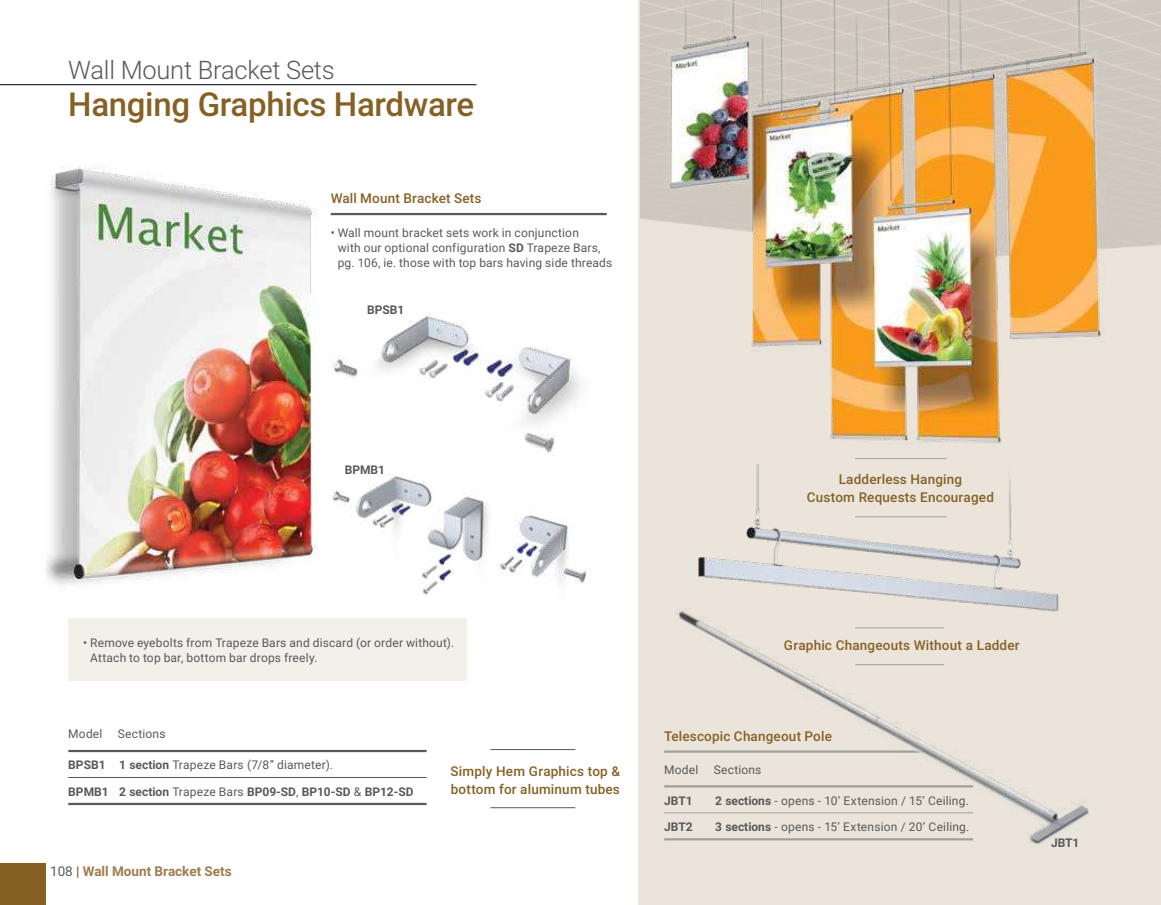
<style>
.page{position:relative;width:1161px;height:905px;background:#fff}
.page>*{position:absolute;margin:0;border:0;box-sizing:border-box;transform-origin:0 0}
.t1{font:500 33px "Roboto";letter-spacing:-.01em;color:#866126}
.t2{font:300 25.5px "Roboto";letter-spacing:-.01em;color:#58595b}
.t3{font:500 13.5px/18px "Roboto";letter-spacing:.015em;color:#866126;text-align:center}
.t4{font:700 13.5px "Roboto";color:#9e7d4d}
.t5{font:12px/15px "Roboto";letter-spacing:.015em;color:#58595b}
.t6{font:700 12px "Roboto";color:#58595b}
.s1{font-weight:700}
.s2{font-weight:400}
.s3{font-weight:400;color:#58595b}
.s4{color:#866126}
</style>
<div class="page">
<div style="left:639px;top:0;width:522px;height:904px;background:#ebe4da"></div>
<img style="left:332px;top:314px;width:250px;height:139px">
<hr style="left:0;top:84px;width:477px;height:1px;background:#000">
<div style="left:0;top:863px;width:46px;height:41px;background:#866126"></div>
<img style="left:46px;top:165px;width:271px;height:420px">
<img style="left:332px;top:474px;width:258px;height:121px">
<hr style="left:68px;top:749px;width:359px;height:3px;background:#58595b">
<hr style="left:68px;top:777px;width:359px;height:1px;background:#58595b">
<hr style="left:68px;top:802px;width:359px;height:3px;background:#58595b">
<hr style="left:331px;top:213px;width:276px;height:2px;background:#58595b">
<hr style="left:855px;top:458px;width:92px;height:1px;background:#58595b">
<hr style="left:490px;top:749px;width:85px;height:1px;background:#58595b">
<hr style="left:490px;top:807px;width:85px;height:1px;background:#58595b">
<img style="left:640px;top:0;width:521px;height:443px">
<hr style="left:664px;top:750px;width:264px;height:2px;background:#58595b">
<hr style="left:664px;top:785px;width:309px;height:2px;background:#58595b">
<hr style="left:664px;top:812px;width:309px;height:1px;background:#58595b">
<hr style="left:664px;top:838px;width:309px;height:2px;background:#58595b">
<img style="left:675px;top:619px;width:414px;height:226px">
<div style="left:68px;top:618px;width:399px;height:63px;background:#f3efe9"></div>
<img style="left:676px;top:464px;width:383px;height:155px">
<h2 class="t2" style="left:68px;top:55px;width:268px">Wall Mount Bracket Sets</h2>
<h1 class="t1" style="left:68px;top:91px;width:407px">Hanging Graphics Hardware</h1>
<p class="t3" style="left:331px;top:190px;width:152px">Wall Mount Bracket Sets</p>
<p class="t5" style="left:338px;top:226px;width:276px;text-indent:-7px">• Wall mount bracket sets work in conjunction<br>with our optional configuration <span class="s1">SD</span> Trapeze Bars, pg. 106, ie. those with top bars having side threads</p>
<p class="t6" style="left:367px;top:304px;width:39px">BPSB1</p>
<p class="t6" style="left:345px;top:465px;width:42px">BPMB1</p>
<p class="t3" style="left:807px;top:471px;width:189px">Ladderless Hanging<br>Custom Requests Encouraged</p>
<p class="t5" style="left:90px;top:635px;width:366px;text-indent:-7px">• Remove eyebolts from Trapeze Bars and discard (or order without).<br>Attach to top bar, bottom bar drops freely.</p>
<p class="t5" style="left:68px;top:727px;width:36px">Model</p>
<p class="t5" style="left:118px;top:727px;width:49px">Sections</p>
<p class="t5" style="left:68px;top:758px;width:266px"><span class="s1">BPSB1 1 section</span> Trapeze Bars (7/8” diameter).</p>
<p class="t6" style="left:68px;top:786px;width:347px">BPMB1 2 section <span class="s2">Trapeze Bars</span> BP09-SD<span class="s2">,</span> BP10-SD <span class="s2">&amp;</span> BP12-SD</p>
<p class="t4" style="left:50px;top:865px;width:183px"><span class="s3">108</span> <span class="s4">|</span> Wall Mount Bracket Sets</p>
<p class="t3" style="left:451px;top:763px;width:171px;text-align:left">Simply Hem Graphics top &amp; bottom for aluminum tubes</p>
<p class="t3" style="left:784px;top:637px;width:237px">Graphic Changeouts Without a Ladder</p>
<p class="t3" style="left:664px;top:728px;width:169px">Telescopic Changeout Pole</p>
<p class="t5" style="left:664px;top:762px;width:36px">Model</p>
<p class="t5" style="left:714px;top:762px;width:49px">Sections</p>
<p class="t6" style="left:664px;top:795px;width:30px">JBT1</p>
<p class="t5" style="left:715px;top:793px;width:255px"><span class="s1">2 sections</span> - opens - 10’ Extension / 15’ Ceiling.</p>
<p class="t6" style="left:664px;top:822px;width:30px">JBT2</p>
<p class="t5" style="left:715px;top:820px;width:256px"><span class="s1">3 sections</span> - opens - 15’ Extension / 20’ Ceiling.</p>
<p class="t6" style="left:1051px;top:837px;width:30px">JBT1</p>
</div>
